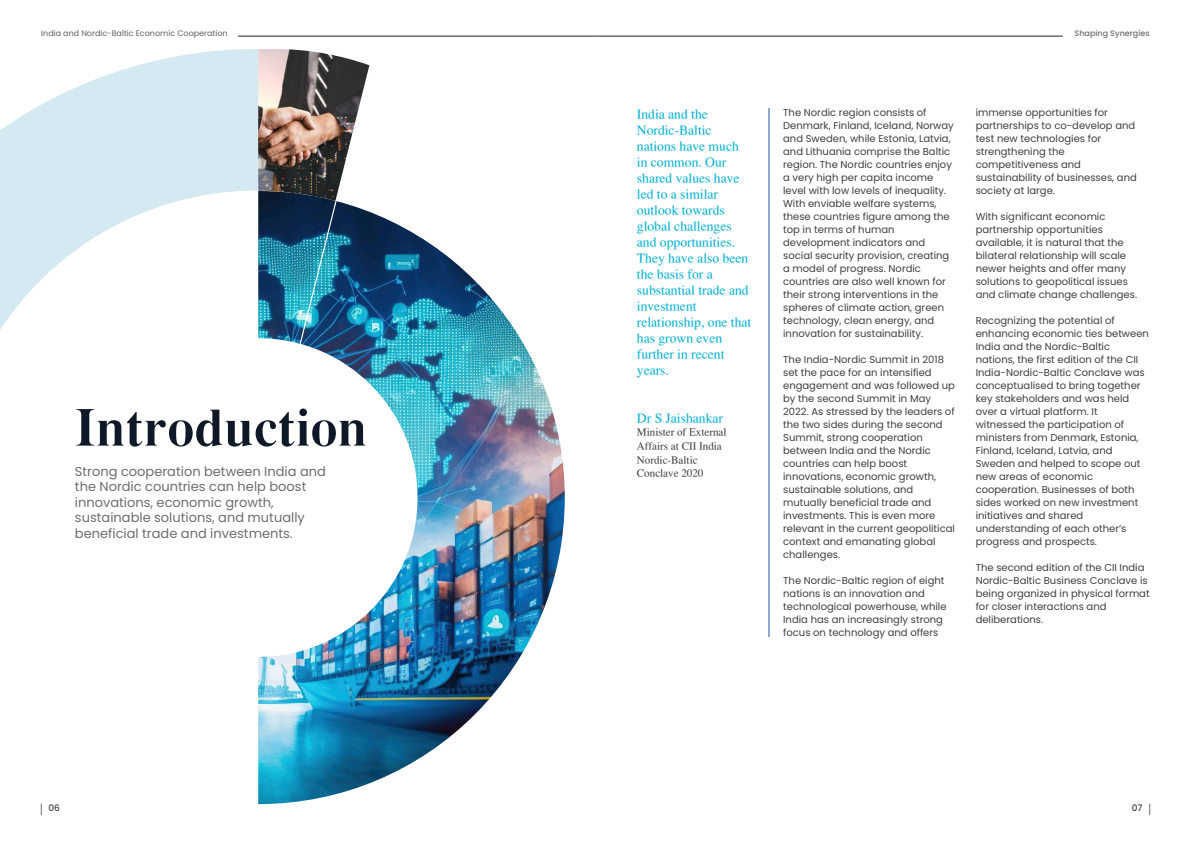
<style>
.page{position:relative;width:1191px;height:842px;background:#fff}
.page>*{position:absolute;margin:0;border:0;box-sizing:border-box;transform-origin:0 0}
.t1{font:700 61px "Natraj 1";color:#0d1927}
.t2{font:16px/16px "Natraj 1";color:#00afd5}
.t3{font:13px/15.6px "Poppins";color:#6c6d70}
.t4{font:13px/13.6px "Natraj 1";color:#3e3e3f}
.t5{font:10px/13px "Poppins";color:#3e3e3f}
.t6{font:500 9px "Poppins";color:#3e3e3f}
.t7{font:8px "Poppins";color:#606160}
.t8{font:500 8px "Poppins";color:#6c6d70}
</style>
<div class="page">
<svg style="left:1149px;top:803px;width:1px;height:12px"></svg>
<hr style="left:769px;top:108px;width:1px;height:529px;background:#2555a5">
<svg style="left:41px;top:803px;width:1px;height:12px"></svg>
<svg style="left:0;top:49px;width:258px;height:281px;fill:#d5e9f2"></svg>
<img style="left:258px;top:201px;width:307px;height:603px">
<img style="left:258px;top:49px;width:41px;height:152px">
<img style="left:299px;top:35px;width:87px;height:310px">
<hr style="left:595px;top:36px;width:468px;height:1px;background:#231f20">
<hr style="left:238px;top:36px;width:357px;height:1px;background:#231f20">
<p class="t7" style="left:41px;top:29px;width:188px">India and Nordic-Baltic Economic Cooperation</p>
<p class="t8" style="left:1075px;top:29px;width:77px">Shaping Synergies</p>
<h1 class="t1" style="left:75px;top:393px;width:294px">Introduction</h1>
<h3 class="t3" style="left:75px;top:463px;width:252px">Strong cooperation between India and the Nordic countries can help boost innovations, economic growth, sustainable solutions, and mutually beneficial trade and investments.</h3>
<p class="t6" style="left:48px;top:802px;width:13px">06</p>
<p class="t2" style="left:637px;top:106px;width:116px">India and the<br>Nordic-Baltic nations have much in common. Our shared values have led to a similar outlook towards global challenges and opportunities.<br>They have also been the basis for a substantial trade and investment relationship, one that has grown even further in recent years.</p>
<h2 class="t2" style="left:637px;top:409px;width:88px">Dr S Jaishankar</h2>
<h3 class="t4" style="left:637px;top:425px;width:91px">Minister of External<br>Affairs at CII India<br>Nordic-Baltic<br>Conclave 2020</h3>
<p class="t5" style="left:783px;top:106px;width:172px">The Nordic region consists of<br>Denmark, Finland, Iceland, Norway and Sweden, while Estonia, Latvia, and Lithuania comprise the Baltic region. The Nordic countries enjoy a very high per capita income level with low levels of inequality.<br>With enviable welfare systems, these countries figure among the top in terms of human development indicators and social security provision, creating a model of progress. Nordic countries are also well known for their strong interventions in the spheres of climate action, green technology, clean energy, and innovation for sustainability.</p>
<p class="t5" style="left:783px;top:353px;width:173px">The India-Nordic Summit in 2018 set the pace for an intensified engagement and was followed up by the second Summit in May<br>2022. As stressed by the leaders of the two sides during the second<br>Summit, strong cooperation between India and the Nordic countries can help boost innovations, economic growth, sustainable solutions, and mutually beneficial trade and investments. This is even more relevant in the current geopolitical context and emanating global challenges.</p>
<p class="t5" style="left:783px;top:574px;width:165px">The Nordic-Baltic region of eight nations is an innovation and technological powerhouse, while<br>India has an increasingly strong focus on technology and offers</p>
<p class="t5" style="left:976px;top:106px;width:163px">immense opportunities for partnerships to co-develop and test new technologies for strengthening the competitiveness and sustainability of businesses, and society at large.</p>
<p class="t5" style="left:976px;top:210px;width:163px">With significant economic partnership opportunities available, it is natural that the bilateral relationship will scale newer heights and offer many solutions to geopolitical issues and climate change challenges.</p>
<p class="t5" style="left:976px;top:314px;width:175px">Recognizing the potential of enhancing economic ties between<br>India and the Nordic-Baltic nations, the first edition of the CII<br>India-Nordic-Baltic Conclave was conceptualised to bring together key stakeholders and was held over a virtual platform. It witnessed the participation of ministers from Denmark, Estonia,<br>Finland, Iceland, Latvia, and<br>Sweden and helped to scope out new areas of economic cooperation. Businesses of both sides worked on new investment initiatives and shared understanding of each other’s progress and prospects.</p>
<p class="t5" style="left:976px;top:561px;width:176px">The second edition of the CII India<br>Nordic-Baltic Business Conclave is being organized in physical format for closer interactions and deliberations.</p>
<p class="t6" style="left:1132px;top:802px;width:12px">07</p>
</div>
